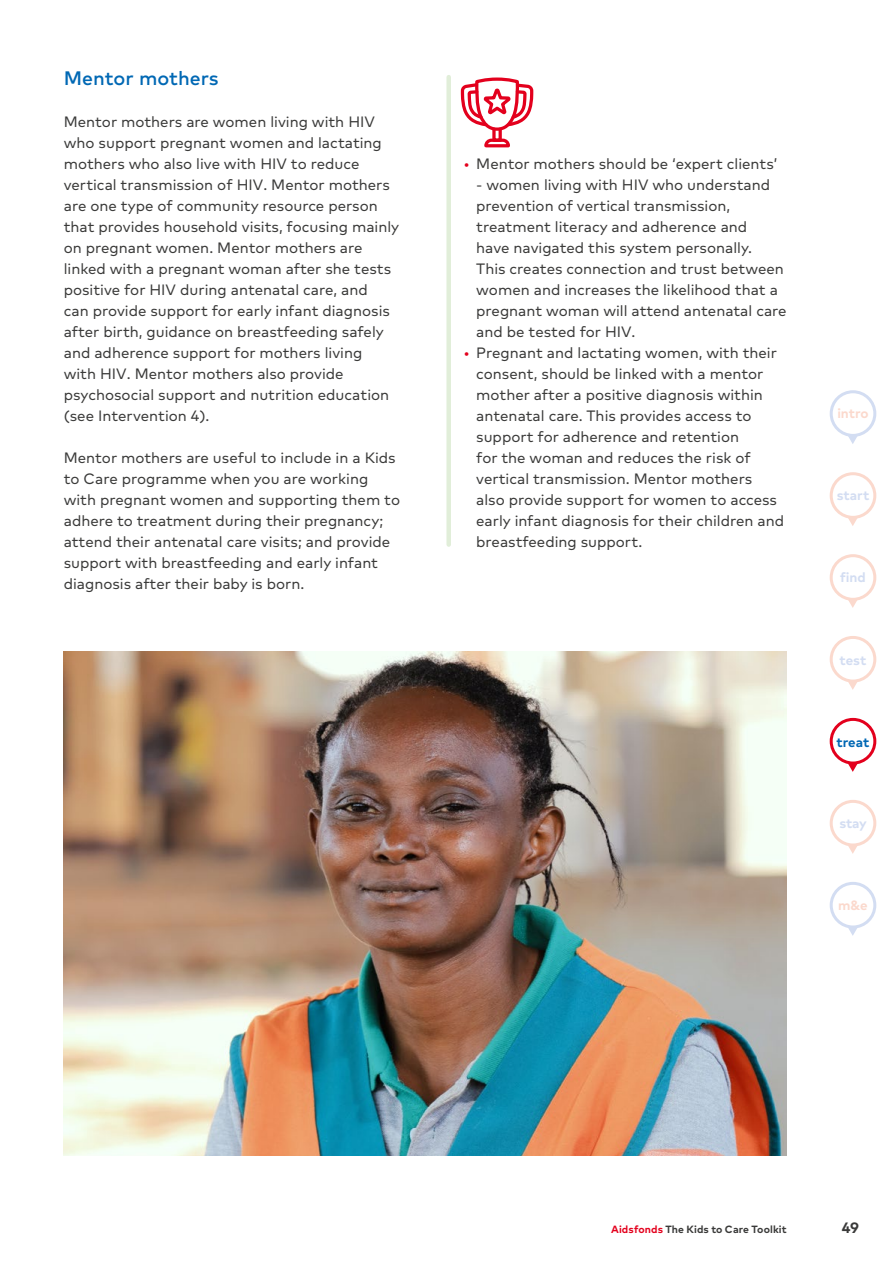
<style>
.page{position:relative;width:893px;height:1263px;background:#fff}
.page>*{position:absolute;margin:0;border:0;box-sizing:border-box;transform-origin:0 0}
.t1{font:500 19.5px "FF Mark Pro AF";color:#0068b4}
.t2{font:15px/21px "FF Mark Pro AF";color:#3a3a39}
.t3{font:700 15px "FF Mark Pro AF";color:#3a3a39}
.t4{font:700 13.5px "FF Mark Pro AF";letter-spacing:-.005em;color:#d3ddf2}
.t5{font:700 13.5px "FF Mark Pro AF";color:#fbd9cd}
.t6{font:700 13.5px "FF Mark Pro AF";letter-spacing:-.005em;color:#0068b4}
.t7{font:700 10.5px "FF Mark Pro AF";letter-spacing:.01em;color:#3a3a39}
.s1{color:#e3001d}
</style>
<div class="page">
<img style="left:64px;top:652px;width:723px;height:504px">
<div style="left:446px;top:77px;width:5px;height:468px;background:#e1eed9"></div>
<div style="left:830px;top:390px;width:46px;height:47px;border:3px solid #d3ddf2;border-radius:50%"></div>
<svg style="left:848px;top:435px;width:10px;height:9px"></svg>
<div style="left:830px;top:472px;width:46px;height:47px;border:3px solid #fbd9cd;border-radius:50%"></div>
<svg style="left:848px;top:517px;width:10px;height:9px"></svg>
<div style="left:830px;top:554px;width:46px;height:47px;border:3px solid #fbd9cd;border-radius:50%"></div>
<svg style="left:848px;top:599px;width:10px;height:9px"></svg>
<div style="left:830px;top:636px;width:46px;height:47px;border:3px solid #fbd9cd;border-radius:50%"></div>
<svg style="left:848px;top:681px;width:10px;height:9px"></svg>
<div style="left:830px;top:718px;width:46px;height:46px;border:3px solid #e3001d;border-radius:50%"></div>
<svg style="left:848px;top:763px;width:10px;height:9px"></svg>
<div style="left:830px;top:800px;width:46px;height:46px;border:3px solid #fbd9cd;border-radius:50%"></div>
<svg style="left:848px;top:845px;width:10px;height:9px"></svg>
<div style="left:830px;top:882px;width:46px;height:46px;border:3px solid #d3ddf2;border-radius:50%"></div>
<svg style="left:848px;top:927px;width:10px;height:9px"></svg>
<svg style="left:460px;top:77px;width:74px;height:71px"></svg>
<h1 class="t1" style="left:64px;top:63px;width:157px">Mentor mothers</h1>
<p class="t2" style="left:64px;top:110px;width:337px">Mentor mothers are women living with HIV who support pregnant women and lactating mothers who also live with HIV to reduce vertical transmission of HIV. Mentor mothers are one type of community resource person that provides household visits, focusing mainly on pregnant women. Mentor mothers are linked with a pregnant woman after she tests positive for HIV during antenatal care, and<br>can provide support for early infant diagnosis after birth, guidance on breastfeeding safely and adherence support for mothers living<br>with HIV. Mentor mothers also provide psychosocial support and nutrition education (see Intervention 4).</p>
<p class="t2" style="left:64px;top:446px;width:338px">Mentor mothers are useful to include in a Kids to Care programme when you are working with pregnant women and supporting them to adhere to treatment during their pregnancy; attend their antenatal care visits; and provide support with breastfeeding and early infant diagnosis after their baby is born.</p>
<p class="t2" style="left:463px;top:152px;width:315px"><span class="s1">•</span> Mentor mothers should be ‘expert clients’</p>
<p class="t2" style="left:476px;top:173px;width:312px">- women living with HIV who understand prevention of vertical transmission, treatment literacy and adherence and<br>have navigated this system personally.<br>This creates connection and trust between women and increases the likelihood that a pregnant woman will attend antenatal care and be tested for HIV.</p>
<p class="t2" style="left:476px;top:341px;width:309px;text-indent:-13px"><span class="s1">•</span> Pregnant and lactating women, with their consent, should be linked with a mentor mother after a positive diagnosis within antenatal care. This provides access to support for adherence and retention<br>for the woman and reduces the risk of vertical transmission. Mentor mothers also provide support for women to access early infant diagnosis for their children and breastfeeding support.</p>
<p class="t5" style="left:837px;top:403px;width:33px">intro</p>
<p class="t4" style="left:837px;top:485px;width:34px">start</p>
<p class="t4" style="left:840px;top:567px;width:27px">find</p>
<p class="t4" style="left:840px;top:650px;width:28px">test</p>
<p class="t6" style="left:837px;top:732px;width:34px">treat</p>
<p class="t4" style="left:839px;top:812px;width:29px">stay</p>
<p class="t5" style="left:838px;top:894px;width:31px">m&amp;e</p>
<p class="t7" style="left:611px;top:1221px;width:177px"><span class="s1">Aidsfonds</span> The Kids to Care Toolkit</p>
<p class="t3" style="left:842px;top:1216px;width:19px">49</p>
</div>
